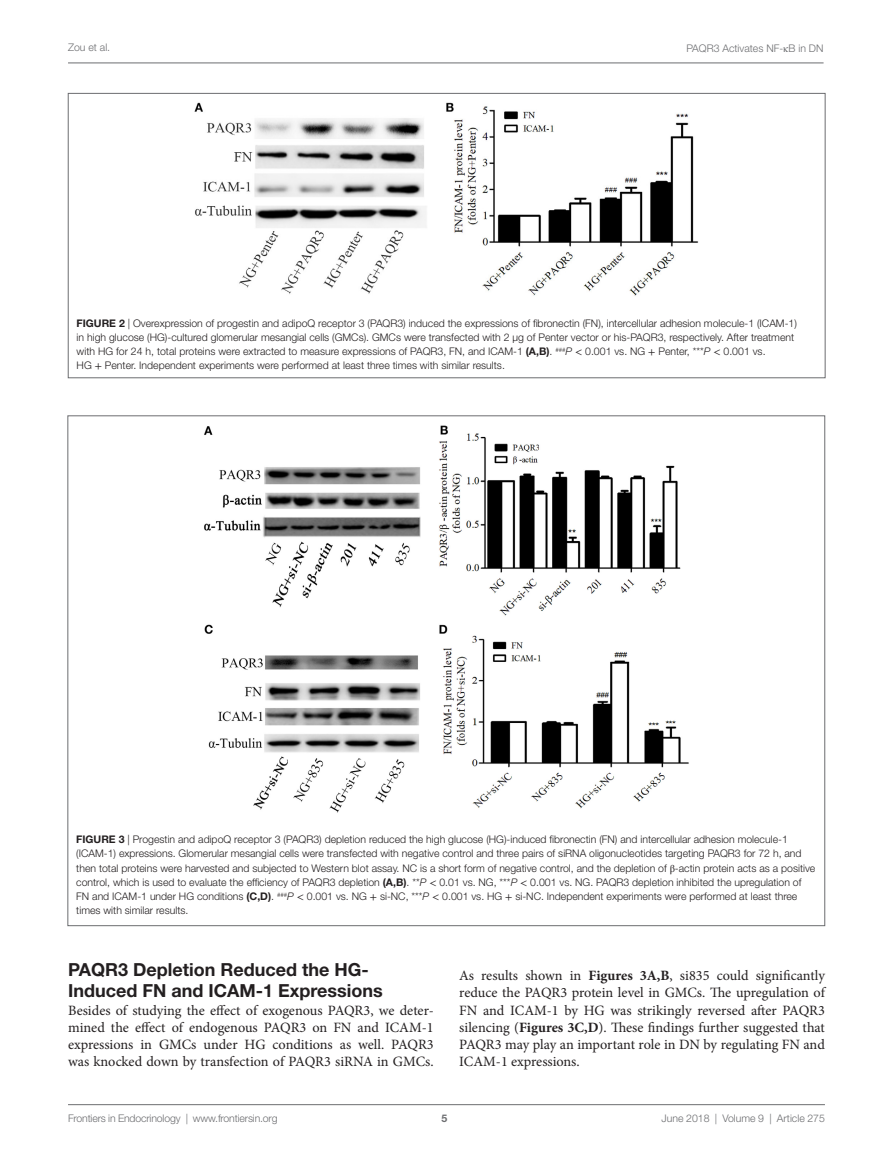
<style>
.page{position:relative;width:893px;height:1170px;background:#fff}
.page>*{position:absolute;margin:0;border:0;box-sizing:border-box;transform-origin:0 0}
.t1{font:700 18px/21px "Helvetica Neue LT Std";color:#231f20}
.t2{font:14.25px/17.2px "Minion Pro";letter-spacing:-.005em;color:#231f20;text-align:justify}
.t3{font:300 10.5px/14.2px "Helvetica Neue LT Std";color:#231f20}
.t4{font:300 10.5px "Helvetica Neue LT Std";letter-spacing:-.015em;color:#6c6d70}
.t5{font:700 10.5px "Helvetica Neue LT Std";color:#6c6d70}
.s1{font-family:"STIX General";font-weight:400}
.s2{font-weight:700}
.s3{font-style:italic}
</style>
<div class="page">
<img style="left:194px;top:102px;width:505px;height:194px">
<img style="left:204px;top:425px;width:485px;height:388px">
<hr style="left:68px;top:1104px;width:757px;height:1px;background:#6c6d70">
<hr style="left:68px;top:63px;width:755px;height:1px;background:#6c6d70">
<p class="t4" style="left:68px;top:41px;width:44px">Zou et al.</p>
<p class="t4" style="left:686px;top:42px;width:139px">PAQR3 Activates NF-<span class="s1">κ</span>B in DN</p>
<p class="t3" style="left:77px;top:315px;width:722px"><span class="s2">Figure 2</span> | Overexpression of progestin and adipoQ receptor 3 (PAQR3) induced the expressions of fibronectin (FN), intercellular adhesion molecule-1 (ICAM-1) in high glucose (HG)-cultured glomerular mesangial cells (GMCs). GMCs were transfected with 2 µg of Penter vector or his-PAQR3, respectively. After treatment with HG for 24 h, total proteins were extracted to measure expressions of PAQR3, FN, and ICAM-1 <span class="s2">(A,B)</span>. <sup>###</sup><span class="s3">P</span> <span class="s1">&lt;</span> 0.001 vs. NG <span class="s1">+</span> Penter, ***<span class="s3">P</span> <span class="s1">&lt;</span> 0.001 vs.<br>HG <span class="s1">+</span> Penter. Independent experiments were performed at least three times with similar results.</p>
<p class="t3" style="left:76px;top:832px;width:741px"><span class="s2">Figure 3</span> | Progestin and adipoQ receptor 3 (PAQR3) depletion reduced the high glucose (HG)-induced fibronectin (FN) and intercellular adhesion molecule-1 (ICAM-1) expressions. Glomerular mesangial cells were transfected with negative control and three pairs of siRNA oligonucleotides targeting PAQR3 for 72 h, and then total proteins were harvested and subjected to Western blot assay. NC is a short form of negative control, and the depletion of <span class="s1">β</span>-actin protein acts as a positive control, which is used to evaluate the efficiency of PAQR3 depletion <span class="s2">(A,B)</span>. **<span class="s3">P</span> <span class="s1">&lt;</span> 0.01 vs. NG, ***<span class="s3">P</span> <span class="s1">&lt;</span> 0.001 vs. NG. PAQR3 depletion inhibited the upregulation of FN and ICAM-1 under HG conditions <span class="s2">(C,D)</span>. <sup>###</sup><span class="s3">P</span> <span class="s1">&lt;</span> 0.001 vs. NG <span class="s1">+</span> si-NC, ***<span class="s3">P</span> <span class="s1">&lt;</span> 0.001 vs. HG <span class="s1">+</span> si-NC. Independent experiments were performed at least three times with similar results.</p>
<h1 class="t1" style="left:68px;top:958px;width:316px">PAQR3 Depletion Reduced the HG -<br>Induced FN and ICAM-1 Expressions</h1>
<h2 class="t2" style="left:68px;top:1001px;width:367px">Besides of studying the effect of exogenous PAQR3, we deter&shy;mined the effect of endogenous PAQR3 on FN and ICAM-1 expressions in GMCs under HG conditions as well. PAQR3 was knocked down by transfection of PAQR3 siRNA in GMCs.</h2>
<p class="t2" style="left:459px;top:966px;width:367px">As results shown in <span class="s2">Figures 3A,B</span>, si835 could significantly reduce the PAQR3 protein level in GMCs. The upregulation of FN and ICAM-1 by HG was strikingly reversed after PAQR3 silencing (<span class="s2">Figures 3C,D</span>). These findings further suggested that PAQR3 may play an important role in DN by regulating FN and ICAM-1 expressions.</p>
<p class="t4" style="left:68px;top:1111px;width:211px">Frontiers in Endocrinology | www.frontiersin.org</p>
<p class="t4" style="left:662px;top:1111px;width:165px">June 2018 | Volume 9 | Article 275</p>
<p class="t5" style="left:441px;top:1111px;width:7px">5</p>
</div>
